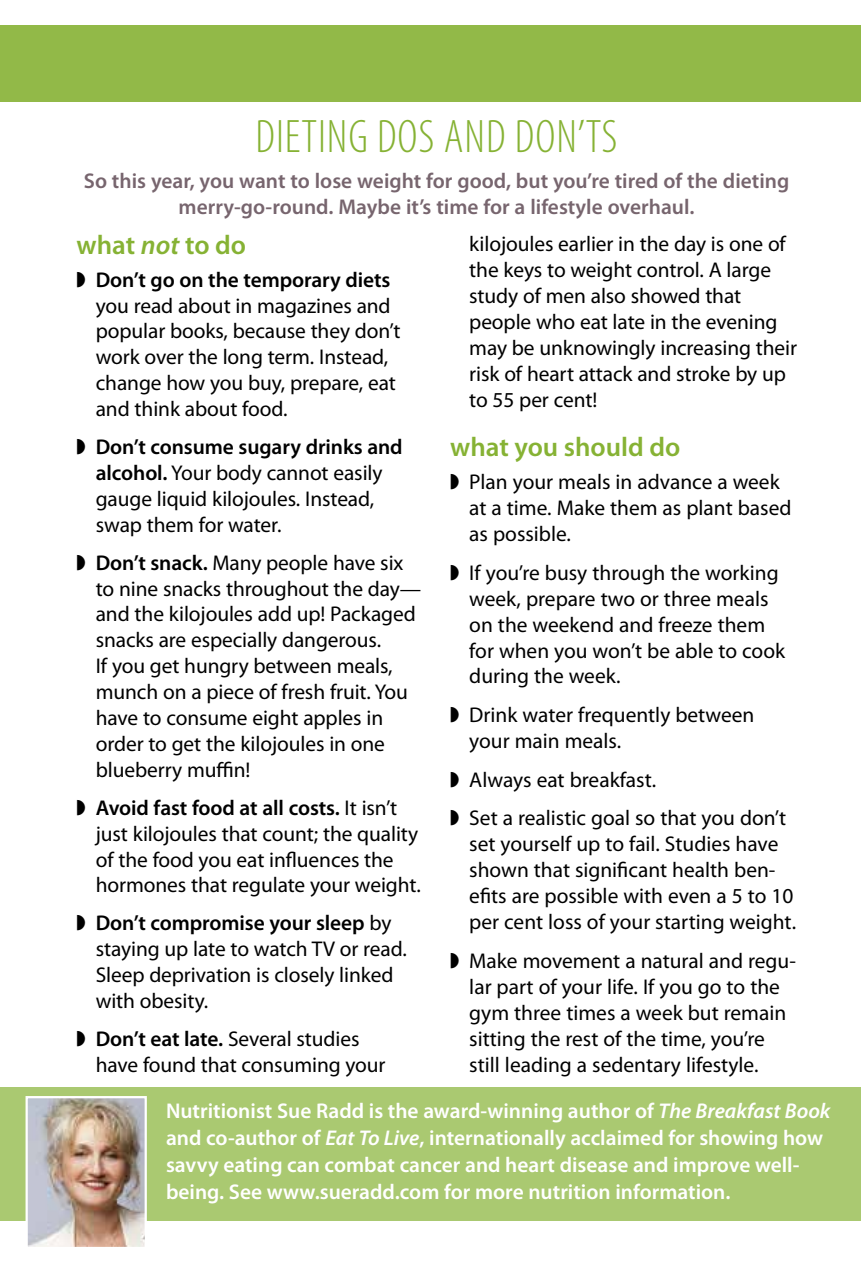
<style>
.page{position:relative;width:862px;height:1263px;background:#fff}
.page>*{position:absolute;margin:0;border:0;box-sizing:border-box;transform-origin:0 0}
.t1{font:300 condensed 47.25px "Myriad Pro";letter-spacing:.02em;color:#86b234}
.t2{font:600 27px "Myriad Pro";color:#86b234}
.t3{font:21.38px/25.9px "Myriad Pro";letter-spacing:-.005em;color:#000}
.t4{font:600 21.38px/27px "Myriad Pro";color:#fff}
.t5{font:600 21.38px/25.9px "Myriad Pro";color:#77656e;text-align:center}
.s1{font-style:italic}
.s2{font-weight:600}
</style>
<div class="page">
<div style="left:0;top:26px;width:860px;height:76px;background:#92b948"></div>
<div style="left:0;top:1087px;width:859px;height:134px;background:#aac971"></div>
<img style="left:29px;top:1099px;width:115px;height:147px">
<div style="left:26px;top:1096px;width:121px;height:153px;border:2px solid #fff"></div>
<h1 class="t1" style="left:255px;top:112px;width:363px">DIETING DOS AND DON’TS</h1>
<p class="t5" style="left:84px;top:168px;width:706px">So this year, you want to lose weight for good, but you’re tired of the dieting merry-go-round. Maybe it’s time for a lifestyle overhaul.</p>
<p class="t2" style="left:77px;top:230px;width:171px">what <span class="s1">not</span> to do</p>
<p class="t3" style="left:96px;top:267px;width:306px;text-indent:-19px">◗ <span class="s2">Don’t go on the temporary diets </span>you read about in magazines and popular books, because they don’t work over the long term. Instead, change how you buy, prepare, eat and think about food.</p>
<p class="t3" style="left:96px;top:434px;width:308px;text-indent:-19px">◗ <span class="s2">Don’t consume sugary drinks and alcohol.</span> Your body cannot easily gauge liquid kilojoules. Instead, swap them for water.</p>
<p class="t3" style="left:96px;top:550px;width:327px;text-indent:-19px">◗ <span class="s2">Don’t snack.</span> Many people have six to nine snacks throughout the day— and the kilojoules add up! Packaged snacks are especially dangerous.<br>If you get hungry between meals, munch on a piece of fresh fruit. You have to consume eight apples in order to get the kilojoules in one blueberry muffin!</p>
<p class="t3" style="left:96px;top:795px;width:326px;text-indent:-19px">◗ <span class="s2">Avoid fast food at all costs.</span> It isn’t just kilojoules that count; the quality of the food you eat influences the hormones that regulate your weight.</p>
<p class="t3" style="left:96px;top:911px;width:312px;text-indent:-19px">◗ <span class="s2">Don’t compromise your sleep</span> by staying up late to watch TV or read.<br>Sleep deprivation is closely linked with obesity.</p>
<p class="t3" style="left:96px;top:1026px;width:291px;text-indent:-19px">◗ <span class="s2">Don’t eat late.</span> Several studies have found that consuming your</p>
<p class="t3" style="left:469px;top:231px;width:329px">kilojoules earlier in the day is one of the keys to weight control. A large study of men also showed that people who eat late in the evening may be unknowingly increasing their risk of heart attack and stroke by up to 55 per cent!</p>
<p class="t2" style="left:450px;top:432px;width:232px">what you should do</p>
<p class="t3" style="left:469px;top:469px;width:323px;text-indent:-19px">◗ Plan your meals in advance a week at a time. Make them as plant based as possible.</p>
<p class="t3" style="left:469px;top:560px;width:317px;text-indent:-19px">◗ If you’re busy through the working week, prepare two or three meals on the weekend and freeze them for when you won’t be able to cook during the week.</p>
<p class="t3" style="left:469px;top:702px;width:286px;text-indent:-19px">◗ Drink water frequently between your main meals.</p>
<p class="t3" style="left:450px;top:761px;width:337px;line-height:38.7px">◗ Always eat breakfast.<br>◗ Set a realistic goal so that you don’t</p>
<p class="t3" style="left:469px;top:832px;width:328px">set yourself up to fail. Studies have shown that significant health ben&shy;efits are possible with even a 5 to 10 per cent loss of your starting weight.</p>
<p class="t3" style="left:469px;top:948px;width:328px;text-indent:-19px">◗ Make movement a natural and regu&shy;lar part of your life. If you go to the gym three times a week but remain sitting the rest of the time, you’re still leading a sedentary lifestyle.</p>
<p class="t4" style="left:166px;top:1097px;width:665px">Nutritionist Sue Radd is the award-winning author of <span class="s1">The Breakfast Book </span>and co-author of <span class="s1">Eat To Live</span>, internationally acclaimed for showing how savvy eating can combat cancer and heart disease and improve well&shy;being. See www.sueradd.com for more nutrition information.</p>
</div>
